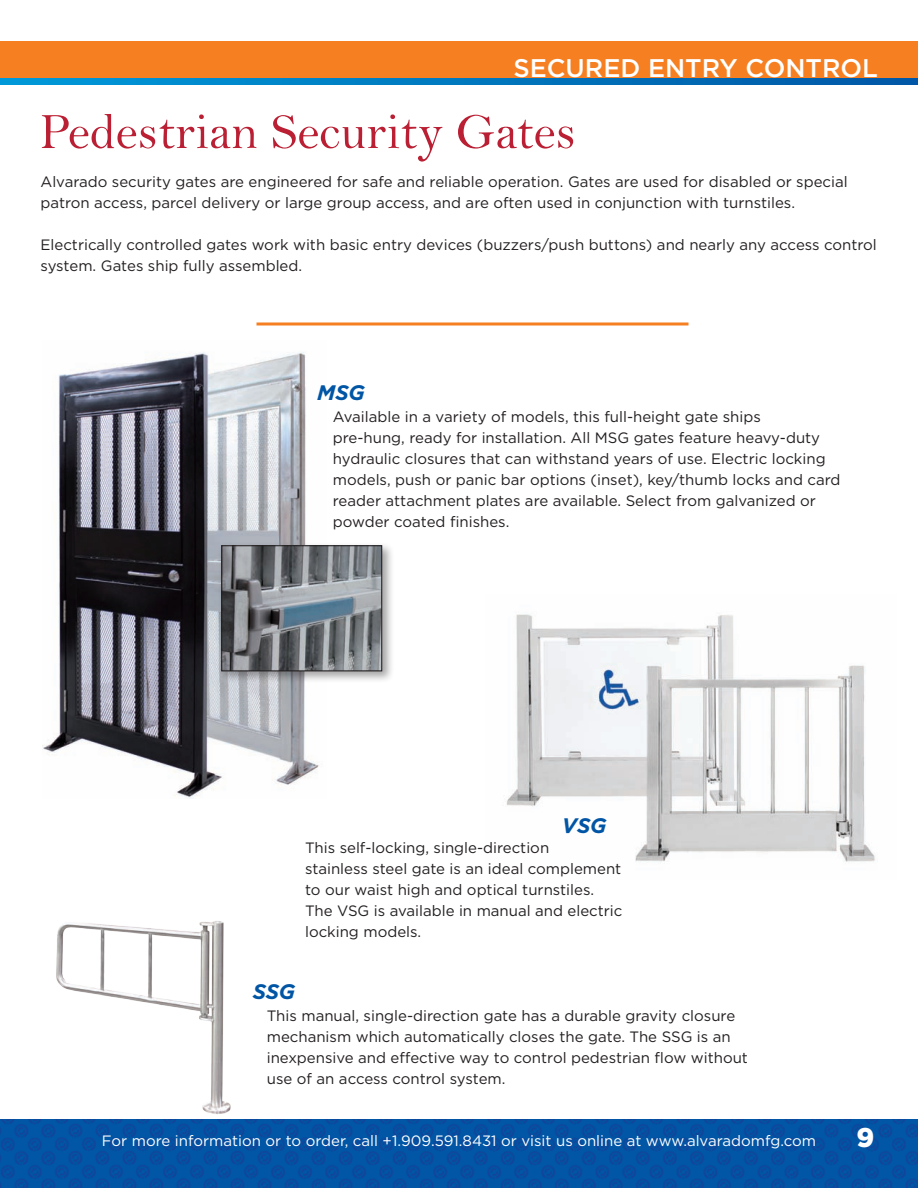
<style>
.page{position:relative;width:918px;height:1188px;background:#fff}
.page>*{position:absolute;margin:0;border:0;box-sizing:border-box;transform-origin:0 0}
.t1{font:51px "Bell";color:#ba1f33}
.t2{font:900 27px "Gotham";color:#fff}
.t3{font:500 25.5px "Gotham";color:#fff}
.t4{font:italic 700 21px "Gotham";letter-spacing:-.01em;color:#0155a5}
.t5{font:15px/21px "Gotham";color:#231f20}
.t6{font:15px "Gotham";color:#fff}
</style>
<div class="page">
<img style="left:0;top:1119px;width:918px;height:69px">
<img style="left:506px;top:614px;width:369px;height:248px">
<img style="left:40px;top:921px;width:198px;height:199px">
<svg style="left:0;top:77px;width:918px;height:7px;background:#2379a8"></svg>
<div style="left:0;top:41px;width:918px;height:36px;background:#f57f21"></div>
<img style="left:43px;top:352px;width:276px;height:446px">
<hr style="left:256px;top:322px;width:432px;height:3px;background:#f57f21">
<div style="left:218px;top:542px;width:177px;height:142px;background:#231f20;opacity:.4"></div>
<img style="left:223px;top:547px;width:157px;height:122px">
<div style="left:221px;top:545px;width:161px;height:126px;border:1px solid #231f20"></div>
<p class="t3" style="left:513px;top:51px;width:366px">SECURED ENTRY CONTROL</p>
<p class="t1" style="left:39px;top:101px;width:538px">Pedestrian Security Gates</p>
<p class="t5" style="left:40px;top:171px;width:809px">Alvarado security gates are engineered for safe and reliable operation. Gates are used for disabled or special patron access, parcel delivery or large group access, and are often used in conjunction with turnstiles.</p>
<p class="t5" style="left:40px;top:234px;width:838px">Electrically controlled gates work with basic entry devices (buzzers/push buttons) and nearly any access control system. Gates ship fully assembled.</p>
<p class="t4" style="left:317px;top:379px;width:49px">MSG</p>
<p class="t5" style="left:333px;top:406px;width:509px">Available in a variety of models, this full-height gate ships<br>pre-hung, ready for installation. All MSG gates feature heavy-duty hydraulic closures that can withstand years of use. Electric locking models, push or panic bar options (inset), key/thumb locks and card reader attachment plates are available. Select from galvanized or powder coated finishes.</p>
<p class="t4" style="left:562px;top:812px;width:46px">VSG</p>
<p class="t5" style="left:305px;top:837px;width:319px">This self-locking, single-direction<br>stainless steel gate is an ideal complement to our waist high and optical turnstiles.<br>The VSG is available in manual and electric locking models.</p>
<p class="t4" style="left:253px;top:978px;width:44px">SSG</p>
<p class="t5" style="left:267px;top:1005px;width:483px">This manual, single-direction gate has a durable gravity closure mechanism which automatically closes the gate. The SSG is an inexpensive and effective way to control pedestrian flow without use of an access control system.</p>
<p class="t6" style="left:102px;top:1131px;width:716px">For more information or to order, call +1.909.591.8431 or visit us online at www.alvaradomfg.com</p>
<h2 class="t2" style="left:856px;top:1119px;width:19px">9</h2>
</div>
